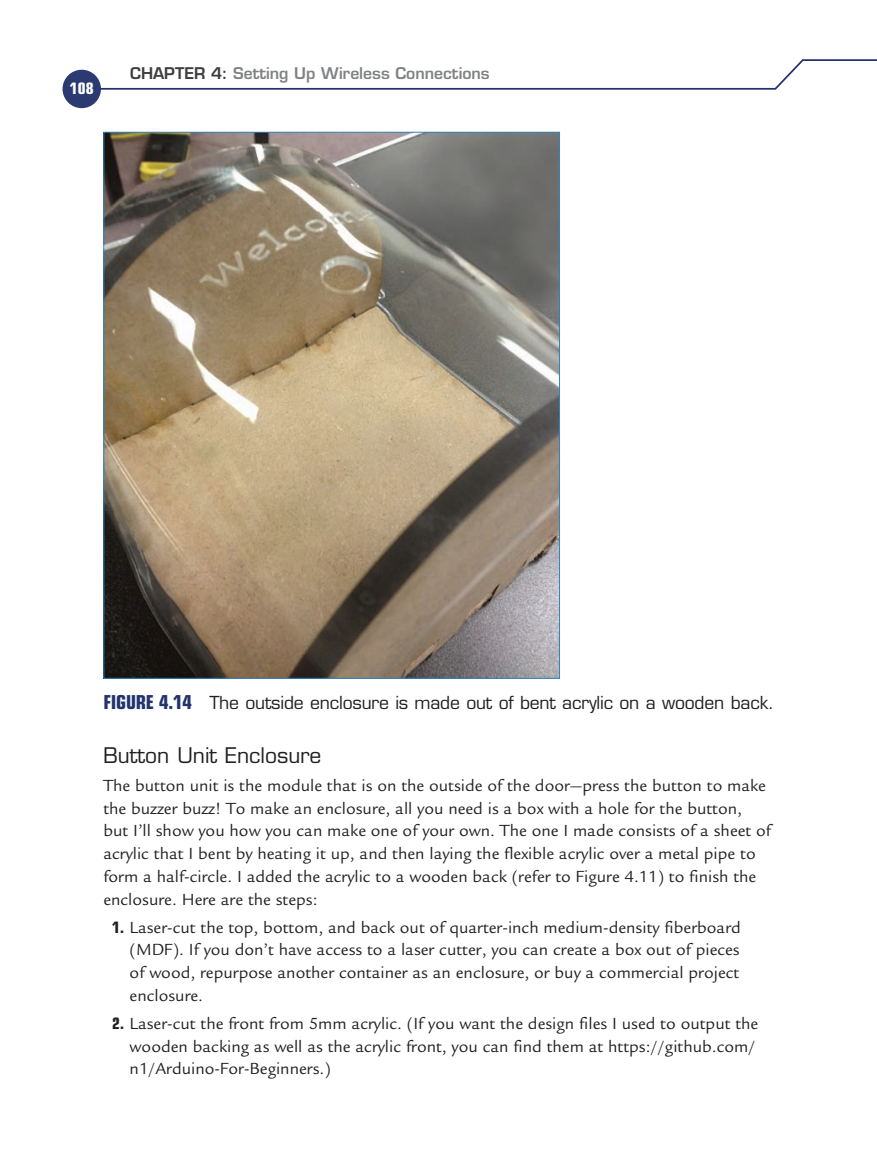
<style>
.page{position:relative;width:877px;height:1172px;background:#fff}
.page>*{position:absolute;margin:0;border:0;box-sizing:border-box;transform-origin:0 0}
.t1{font:21px "Eurostile LT Std";color:#231f20}
.t2{font:17.5px/22.8px "Legacy Sans Std";color:#231f20}
.t3{font:17.5px "Eurostile LT Std";letter-spacing:-.01em;color:#231f20}
.t4{font:600 15.75px "Eurostile LT Std";color:#808285}
.t5{font:700 condensed 15.75px "Eurostile LT Std";color:#fff}
.s1{color:#3e3e3f}
.s2{font-weight:700;font-stretch:condensed;font-size:19.25px;color:#23336d}
.s3{font-family:"Eurostile LT Std";font-weight:700;font-stretch:condensed;font-size:15.75px}
</style>
<div class="page">
<div style="left:63px;top:70px;width:38px;height:38px;background:#2b3b72;border-radius:50%"></div>
<svg style="left:98px;top:59px;width:779px;height:32px"></svg>
<img style="left:105px;top:134px;width:453px;height:543px">
<p class="t5" style="left:70px;top:82px;width:25px">108</p>
<p class="t4" style="left:130px;top:67px;width:361px"><span class="s1">CHAPTER 4:</span> Setting Up Wireless Connections</p>
<p class="t3" style="left:103px;top:695px;width:672px"><span class="s2">FIGURE 4.14</span> The outside enclosure is made out of bent acrylic on a wooden back.</p>
<p class="t1" style="left:103px;top:747px;width:220px">Button Unit Enclosure</p>
<p class="t2" style="left:103px;top:776px;width:669px">The button unit is the module that is on the outside of the door—press the button to make the buzzer buzz! To make an enclosure, all you need is a box with a hole for the button, but I’ll show you how you can make one of your own. The one I made consists of a sheet of acrylic that I bent by heating it up, and then laying the flexible acrylic over a metal pipe to form a half-circle. I added the acrylic to a wooden back (refer to Figure 4.11) to finish the enclosure. Here are the steps:</p>
<p class="t2" style="left:130px;top:917px;width:613px;text-align:justify;text-indent:-18px"><span class="s3">1.</span> Laser-cut the top, bottom, and back out of quarter-inch medium-density fiberboard (MDF). If you don’t have access to a laser cutter, you can create a box out of pieces of wood, repurpose another container as an enclosure, or buy a commercial project enclosure.</p>
<p class="t2" style="left:130px;top:1014px;width:630px;text-indent:-18px"><span class="s3">2.</span> Laser-cut the front from 5mm acrylic. (If you want the design files I used to output the wooden backing as well as the acrylic front, you can find them at https://github.com/ n1/Arduino-For-Beginners.)</p>
</div>
